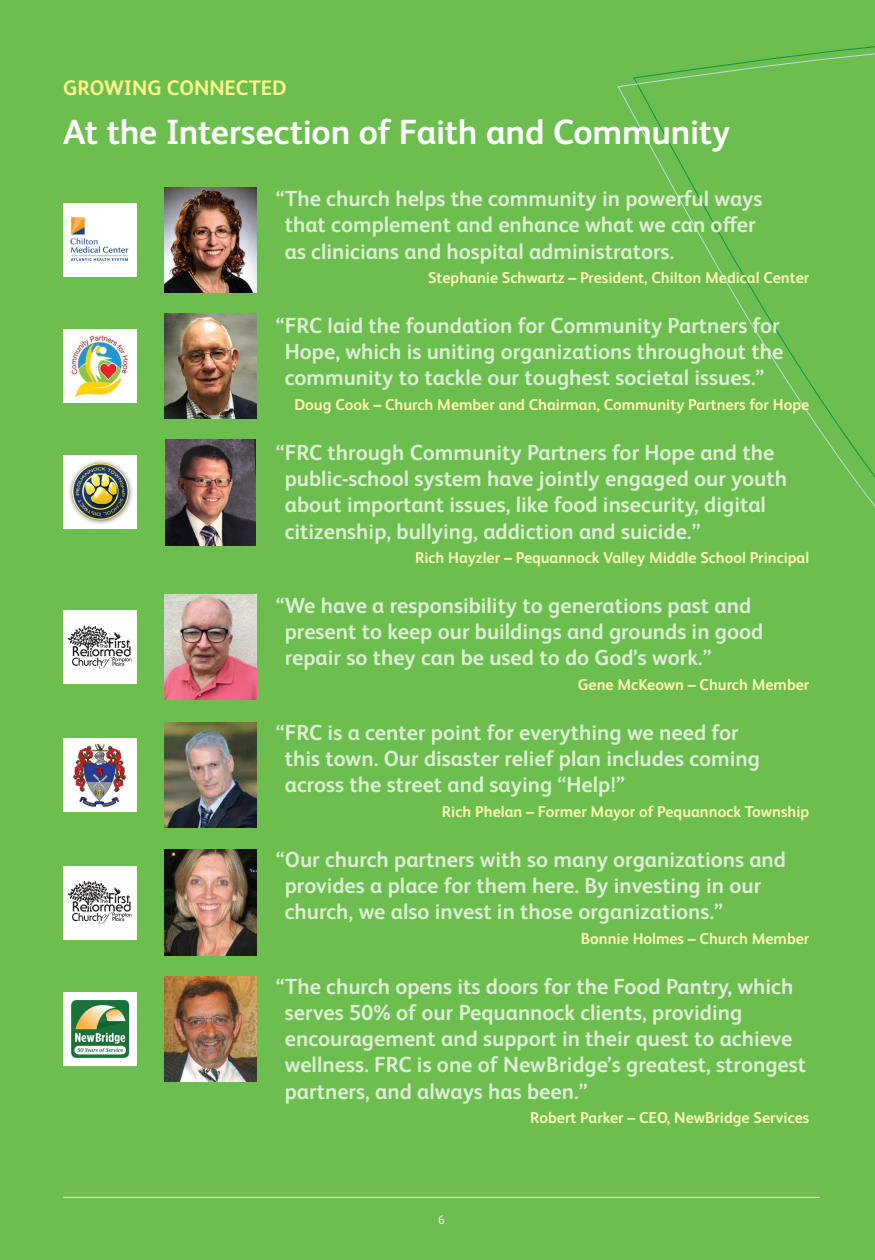
<style>
.page{position:relative;width:875px;height:1260px;background:#fff}
.page>*{position:absolute;margin:0;border:0;box-sizing:border-box;transform-origin:0 0}
.t1{font:700 35px "FS Albert Pro";letter-spacing:-.01em;color:#fff}
.t2{font:700 21.88px/26.2px "FS Albert Pro";color:#dfeed6}
.t3{font:700 21px "FS Albert Pro";color:#fff68d}
.t4{font:700 15.75px "FS Albert Pro";color:#fff9b3}
.t5{font:12.25px "FS Albert Pro";color:#dfeed6}
</style>
<div class="page">
<div style="left:0;top:0;width:874px;height:1260px;background:#6cbe4e"></div>
<hr style="left:63px;top:1197px;width:756px;height:1px;background:#dfeed6">
<div style="left:63px;top:456px;width:73px;height:73px;background:#fff"></div>
<img style="left:69px;top:460px;width:63px;height:64px">
<div style="left:63px;top:739px;width:73px;height:73px;background:#fff"></div>
<img style="left:73px;top:743px;width:54px;height:64px">
<div style="left:63px;top:992px;width:73px;height:73px;background:#fff"></div>
<img style="left:71px;top:1000px;width:59px;height:58px">
<div style="left:63px;top:330px;width:73px;height:73px;background:#fff"></div>
<img style="left:69px;top:336px;width:61px;height:60px">
<div style="left:63px;top:203px;width:73px;height:73px;background:#fff"></div>
<img style="left:70px;top:217px;width:59px;height:45px">
<svg style="left:617px;top:46px;width:257px;height:460px"></svg>
<div style="left:63px;top:611px;width:73px;height:73px;background:#fff"></div>
<svg style="left:68px;top:626px;width:63px;height:43px"></svg>
<div style="left:63px;top:866px;width:73px;height:73px;background:#fff"></div>
<svg style="left:68px;top:881px;width:63px;height:43px"></svg>
<img style="left:164px;top:314px;width:92px;height:105px">
<img style="left:165px;top:440px;width:90px;height:105px">
<img style="left:164px;top:595px;width:92px;height:105px">
<img style="left:164px;top:723px;width:92px;height:105px">
<img style="left:164px;top:850px;width:92px;height:105px">
<img style="left:164px;top:976px;width:92px;height:105px">
<img style="left:164px;top:187px;width:92px;height:105px">
<p class="t3" style="left:63px;top:73px;width:225px">GROWING CONNECTED</p>
<h1 class="t1" style="left:63px;top:107px;width:668px">At the Intersection of Faith and Community</h1>
<p class="t2" style="left:285px;top:184px;width:479px;text-indent:-9px">“The church helps the community in powerful ways that complement and enhance what we can offer as clinicians and hospital administrators.</p>
<p class="t4" style="left:428px;top:267px;width:382px">Stephanie Schwartz – President, Chilton Medical Center</p>
<p class="t2" style="left:276px;top:311px;width:509px;text-align:center">“FRC laid the foundation for Community Partners for<br>Hope, which is uniting organizations throughout the community to tackle our toughest societal issues.”</p>
<p class="t4" style="left:294px;top:393px;width:516px">Doug Cook – Church Member and Chairman, Community Partners for Hope</p>
<p class="t2" style="left:285px;top:438px;width:503px;text-indent:-9px">“FRC through Community Partners for Hope and the public-school system have jointly engaged our youth about important issues, like food insecurity, digital citizenship, bullying, addiction and suicide.”</p>
<p class="t4" style="left:415px;top:547px;width:395px">Rich Hayzler – Pequannock Valley Middle School Principal</p>
<p class="t2" style="left:285px;top:591px;width:480px;text-indent:-9px">“We have a responsibility to generations past and present to keep our buildings and grounds in good repair so they can be used to do God’s work.”</p>
<p class="t4" style="left:577px;top:673px;width:233px">Gene McKeown – Church Member</p>
<p class="t2" style="left:285px;top:718px;width:476px;text-indent:-9px">“FRC is a center point for everything we need for this town. Our disaster relief plan includes coming across the street and saying “Help!”</p>
<p class="t4" style="left:442px;top:800px;width:368px">Rich Phelan – Former Mayor of Pequannock Township</p>
<p class="t2" style="left:285px;top:845px;width:502px;text-indent:-9px">“Our church partners with so many organizations and provides a place for them here. By investing in our church, we also invest in those organizations.”</p>
<p class="t4" style="left:580px;top:927px;width:230px">Bonnie Holmes – Church Member</p>
<p class="t2" style="left:285px;top:972px;width:522px;text-indent:-9px">“The church opens its doors for the Food Pantry, which serves 50% of our Pequannock clients, providing encouragement and support in their quest to achieve wellness. FRC is one of NewBridge’s greatest, strongest partners, and always has been.”</p>
<p class="t4" style="left:530px;top:1107px;width:280px">Robert Parker – CEO, NewBridge Services</p>
<p class="t5" style="left:438px;top:1211px;width:8px">6</p>
</div>
